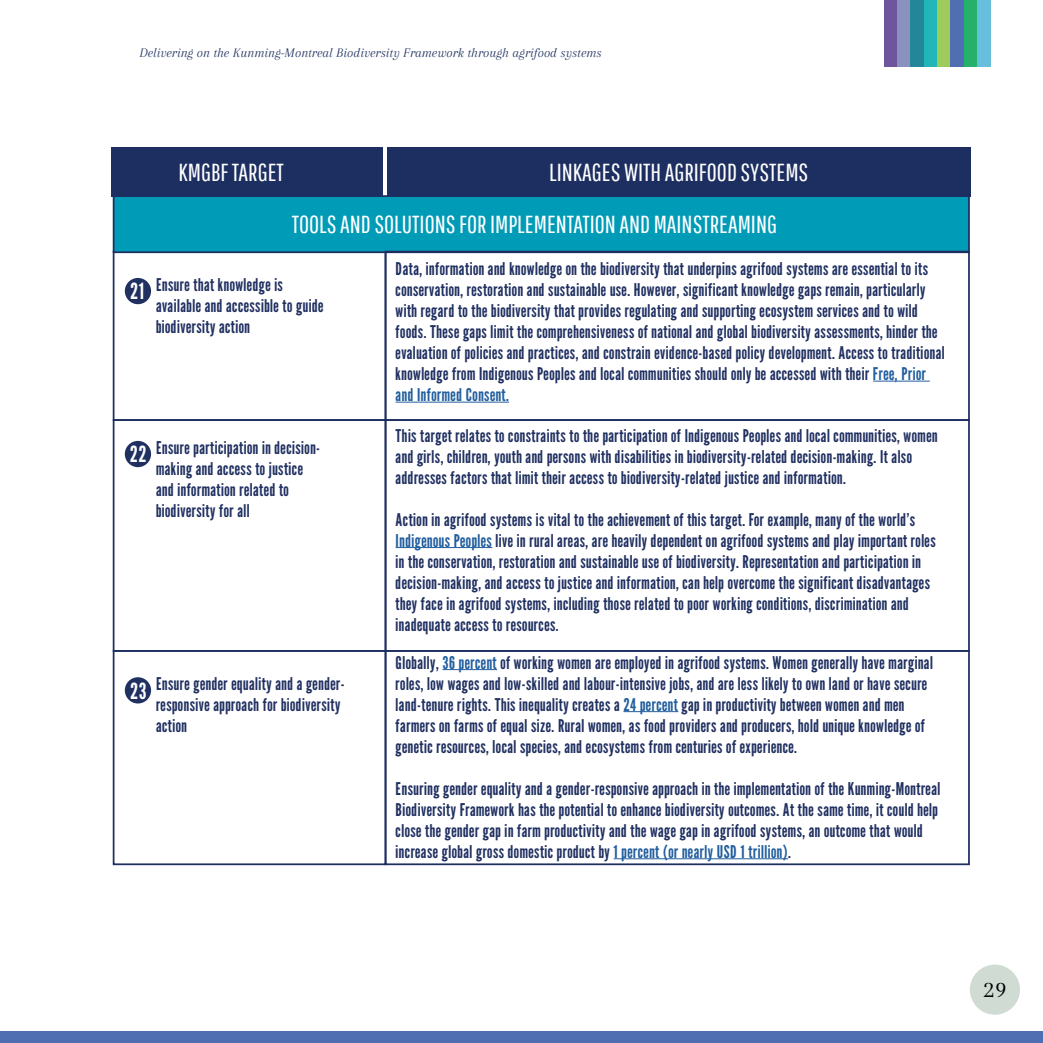
<style>
.page{position:relative;width:1043px;height:1043px;background:#fff}
.page>*{position:absolute;margin:0;border:0;box-sizing:border-box;transform-origin:0 0}
.t1{font:24.5px/52px "Pathway Gothic One";color:#fff}
.t2{font:24.5px "Arapey";color:#000}
.t3{font:22.22px "League Gothic";color:#fff}
.t4{font:17.5px/21px "League Gothic";letter-spacing:.03em;color:#203061}
.t5{font:italic 13.65px "Arapey";color:#20315f}
.s1{color:#215e9e}
</style>
<div class="page">
<div style="left:113px;top:649px;width:273px;height:215px;border:2px solid #1d2f61"></div>
<hr style="left:872px;top:380px;width:57px;height:1px;background:#215e9e">
<hr style="left:395px;top:401px;width:114px;height:1px;background:#215e9e">
<hr style="left:442px;top:669px;width:55px;height:1px;background:#215e9e">
<hr style="left:623px;top:711px;width:55px;height:1px;background:#215e9e">
<hr style="left:613px;top:858px;width:174px;height:1px;background:#215e9e">
<hr style="left:395px;top:547px;width:97px;height:1px;background:#215e9e">
<div style="left:112px;top:147px;width:271px;height:49px;background:#1d2f61"></div>
<div style="left:386px;top:147px;width:584px;height:49px;background:#1d2f61"></div>
<div style="left:113px;top:195px;width:856px;height:58px;background:#009bb7;border:2px solid #1d2f61"></div>
<div style="left:113px;top:419px;width:273px;height:232px;border:2px solid #1d2f61"></div>
<div style="left:384px;top:250px;width:585px;height:171px;border:2px solid #1d2f61"></div>
<div style="left:384px;top:649px;width:585px;height:215px;border:2px solid #1d2f61"></div>
<div style="left:384px;top:419px;width:585px;height:232px;border:2px solid #1d2f61"></div>
<div style="left:125px;top:278px;width:26px;height:26px;background:#203061;border-radius:50%"></div>
<div style="left:125px;top:677px;width:26px;height:26px;background:#203061;border-radius:50%"></div>
<div style="left:125px;top:440px;width:26px;height:27px;background:#203061;border-radius:50%"></div>
<div style="left:0;top:1030px;width:1042px;height:12px;background:#506fb2"></div>
<div style="left:883px;top:0;width:13px;height:66px;background:#6d569d"></div>
<div style="left:896px;top:0;width:14px;height:66px;background:#8a91bf"></div>
<div style="left:910px;top:0;width:13px;height:66px;background:#238699"></div>
<div style="left:923px;top:0;width:13px;height:66px;background:#22b6b8"></div>
<div style="left:936px;top:0;width:14px;height:66px;background:#9dcc5c"></div>
<div style="left:950px;top:0;width:13px;height:66px;background:#506fb2"></div>
<div style="left:963px;top:0;width:13px;height:66px;background:#25b16a"></div>
<div style="left:976px;top:0;width:14px;height:66px;background:#66bfdd"></div>
<div style="left:969px;top:964px;width:50px;height:50px;background:#d0dbd3;border-radius:50%"></div>
<p class="t5" style="left:139px;top:46px;width:463px">Delivering on the Kunming-Montreal Biodiversity Framework through agrifood systems</p>
<h1 class="t1" style="left:178px;top:145px;width:107px">KMGBF TARGET</h1>
<h1 class="t1" style="left:292px;top:145px;width:518px;text-indent:257px">LINKAGES WITH AGRIFOOD SYSTEMS<br>TOOLS AND SOLUTIONS FOR IMPLEMENTATION AND MAINSTREAMING</h1>
<p class="t3" style="left:130px;top:275px;width:16px">21</p>
<p class="t4" style="left:156px;top:273px;width:169px">Ensure that knowledge is available and accessible to guide biodiversity action</p>
<p class="t4" style="left:395px;top:257px;width:550px">Data, information and knowledge on the biodiversity that underpins agrifood systems are essential to its conservation, restoration and sustainable use. However, significant knowledge gaps remain, particularly with regard to the biodiversity that provides regulating and supporting ecosystem services and to wild foods. These gaps limit the comprehensiveness of national and global biodiversity assessments, hinder the evaluation of policies and practices, and constrain evidence-based policy development. Access to traditional knowledge from Indigenous Peoples and local communities should only be accessed with their <span class="s1">Free, Prior and Informed Consent.</span></p>
<p class="t3" style="left:130px;top:438px;width:18px">22</p>
<p class="t4" style="left:156px;top:436px;width:165px">Ensure participation in decision&shy;making and access to justice and information related to biodiversity for all</p>
<p class="t4" style="left:395px;top:424px;width:543px">This target relates to constraints to the participation of Indigenous Peoples and local communities, women and girls, children, youth and persons with disabilities in biodiversity-related decision-making. It also addresses factors that limit their access to biodiversity-related justice and information.</p>
<p class="t4" style="left:395px;top:508px;width:541px">Action in agrifood systems is vital to the achievement of this target. For example, many of the world’s <span class="s1">Indigenous Peoples</span> live in rural areas, are heavily dependent on agrifood systems and play important roles in the conservation, restoration and sustainable use of biodiversity. Representation and participation in decision-making, and access to justice and information, can help overcome the significant disadvantages they face in agrifood systems, including those related to poor working conditions, discrimination and inadequate access to resources.</p>
<p class="t3" style="left:130px;top:675px;width:18px">23</p>
<p class="t4" style="left:156px;top:672px;width:190px">Ensure gender equality and a gender&shy;responsive approach for biodiversity action</p>
<p class="t4" style="left:395px;top:651px;width:538px">Globally, <span class="s1">36 percent</span> of working women are employed in agrifood systems. Women generally have marginal roles, low wages and low-skilled and labour-intensive jobs, and are less likely to own land or have secure land-tenure rights. This inequality creates a <span class="s1">24 percent</span> gap in productivity between women and men farmers on farms of equal size. Rural women, as food providers and producers, hold unique knowledge of genetic resources, local species, and ecosystems from centuries of experience.</p>
<p class="t4" style="left:395px;top:777px;width:546px">Ensuring gender equality and a gender-responsive approach in the implementation of the Kunming-Montreal Biodiversity Framework has the potential to enhance biodiversity outcomes. At the same time, it could help close the gender gap in farm productivity and the wage gap in agrifood systems, an outcome that would increase global gross domestic product by <span class="s1">1 percent (or nearly USD 1 trillion)</span>.</p>
<h1 class="t2" style="left:982px;top:975px;width:25px">29</h1>
</div>
